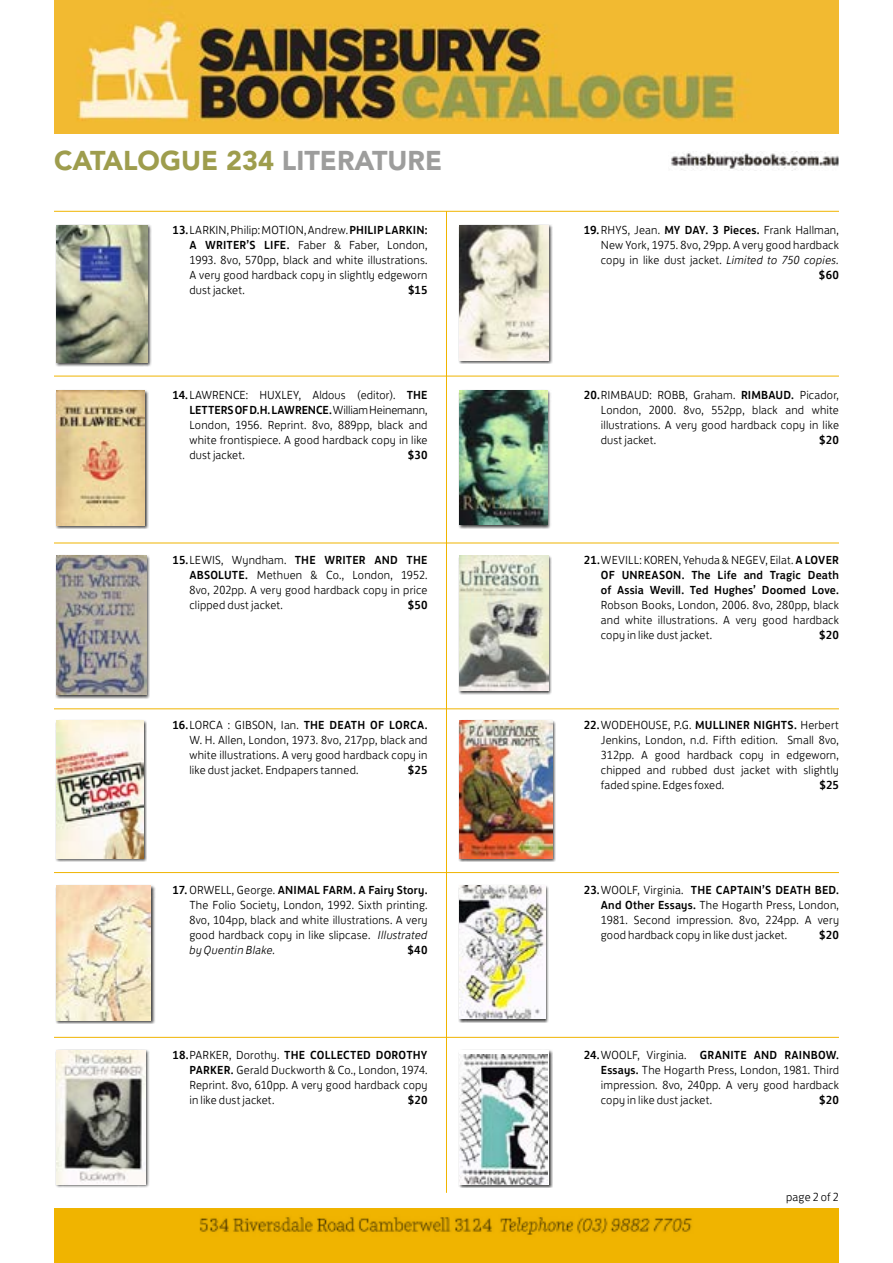
<style>
.page{position:relative;width:893px;height:1263px;background:#fff}
.page>*{position:absolute;margin:0;border:0;box-sizing:border-box;transform-origin:0 0}
.t1{font:900 27px "Avenir";color:#9e9d4d}
.t2{font:300 12px/15px "FS Jack";letter-spacing:.015em;color:#000;text-align:justify}
.t3{font:500 12px/15px "FS Jack";letter-spacing:.015em;color:#000;text-align:justify}
.s1{color:#9d9d9c}
.s2{font-weight:500}
.s3{font-style:italic}
.s4{font-weight:300}
</style>
<div class="page">
<img style="left:54px;top:0;width:785px;height:134px">
<div style="left:54px;top:1208px;width:785px;height:55px;background:#f0b400"></div>
<img style="left:199px;top:1217px;width:493px;height:18px">
<div style="left:458px;top:224px;width:95px;height:140px;background:#000;opacity:.75"></div>
<img style="left:460px;top:226px;width:89px;height:134px">
<div style="left:458px;top:389px;width:93px;height:140px;background:#000;opacity:.75"></div>
<img style="left:460px;top:391px;width:87px;height:134px">
<div style="left:458px;top:555px;width:93px;height:139px;background:#000;opacity:.75"></div>
<img style="left:460px;top:556px;width:88px;height:135px">
<div style="left:458px;top:720px;width:98px;height:142px;background:#000;opacity:.75"></div>
<img style="left:460px;top:721px;width:92px;height:138px">
<div style="left:458px;top:884px;width:90px;height:138px;background:#000;opacity:.75"></div>
<img style="left:460px;top:886px;width:85px;height:133px">
<div style="left:459px;top:1049px;width:94px;height:138px;background:#000;opacity:.75"></div>
<div style="left:460px;top:1051px;width:89px;height:134px;background:linear-gradient(to right,#fff,#fff)"></div>
<img style="left:460px;top:1054px;width:87px;height:131px">
<div style="left:55px;top:1049px;width:95px;height:138px;background:#000;opacity:.75"></div>
<img style="left:56px;top:1051px;width:89px;height:133px">
<div style="left:55px;top:884px;width:101px;height:140px;background:#000;opacity:.75"></div>
<img style="left:56px;top:886px;width:95px;height:134px">
<div style="left:55px;top:720px;width:92px;height:142px;background:#000;opacity:.75"></div>
<img style="left:56px;top:721px;width:87px;height:137px">
<div style="left:55px;top:555px;width:95px;height:144px;background:#000;opacity:.75"></div>
<img style="left:56px;top:556px;width:90px;height:139px">
<div style="left:55px;top:389px;width:93px;height:140px;background:#000;opacity:.75"></div>
<img style="left:56px;top:391px;width:89px;height:134px">
<div style="left:55px;top:224px;width:96px;height:143px;background:#000;opacity:.75"></div>
<img style="left:56px;top:226px;width:91px;height:136px">
<img style="left:671px;top:151px;width:168px;height:20px">
<hr style="left:54px;top:211px;width:785px;height:1px;background:#f0b400">
<hr style="left:54px;top:376px;width:785px;height:1px;background:#f0b400">
<hr style="left:54px;top:543px;width:785px;height:1px;background:#f0b400">
<hr style="left:54px;top:708px;width:785px;height:1px;background:#f0b400">
<hr style="left:54px;top:872px;width:785px;height:1px;background:#f0b400">
<hr style="left:54px;top:1037px;width:785px;height:1px;background:#f0b400">
<hr style="left:446px;top:211px;width:1px;height:982px;background:#f0b400">
<h1 class="t1" style="left:54px;top:144px;width:390px">CATALOGUE 234 <span class="s1">LITERATURE</span></h1>
<p class="t2" style="left:189px;top:221px;width:240px;text-indent:-17px"><span class="s2">13.</span>LARKIN, Philip: MOTION, Andrew. <span class="s2">PHILIP LARKIN:<br>A WRITER’S LIFE.</span> Faber &amp; Faber, London, 1993. 8vo, 570pp, black and white illustrations.<br>A very good hardback copy in slightly edgeworn dust jacket.</p>
<p class="t3" style="left:408px;top:282px;width:21px">$15</p>
<p class="t2" style="left:189px;top:386px;width:240px;text-indent:-17px"><span class="s2">14.</span>LAWRENCE: HUXLEY, Aldous (editor). <span class="s2">THE LETTERS OF D.H. LAWRENCE.</span> William Heinemann, London, 1956. Reprint. 8vo, 889pp, black and white frontispiece. A good hardback copy in like dust jacket.</p>
<p class="t3" style="left:408px;top:447px;width:21px">$30</p>
<p class="t2" style="left:189px;top:551px;width:240px;text-indent:-17px"><span class="s2">15.</span>LEWIS, Wyndham. <span class="s2">THE WRITER AND THE ABSOLUTE.</span> Methuen &amp; Co., London, 1952.<br>8vo, 202pp. A very good hardback copy in price clipped dust jacket.</p>
<p class="t3" style="left:408px;top:597px;width:21px">$50</p>
<p class="t2" style="left:189px;top:716px;width:240px;text-indent:-17px"><span class="s2">16.</span>LORCA : GIBSON, Ian. <span class="s2">THE DEATH OF LORCA.<br></span>W. H. Allen, London, 1973. 8vo, 217pp, black and white illustrations. A very good hardback copy in like dust jacket. Endpapers tanned.</p>
<p class="t3" style="left:408px;top:762px;width:21px">$25</p>
<p class="t2" style="left:189px;top:881px;width:240px;text-indent:-17px"><span class="s2">17.</span> ORWELL, George. <span class="s2">ANIMAL FARM. A Fairy Story.<br></span>The Folio Society, London, 1992. Sixth printing.<br>8vo, 104pp, black and white illustrations. A very good hardback copy in like slipcase. <span class="s3">Illustrated by Quentin Blake.</span></p>
<p class="t3" style="left:407px;top:942px;width:22px">$40</p>
<p class="t2" style="left:189px;top:1046px;width:240px;text-indent:-17px"><span class="s2">18.</span>PARKER, Dorothy. <span class="s2">THE COLLECTED DOROTHY PARKER.</span> Gerald Duckworth &amp; Co., London, 1974.<br>Reprint. 8vo, 610pp. A very good hardback copy in like dust jacket.</p>
<p class="t3" style="left:408px;top:1092px;width:21px">$20</p>
<p class="t2" style="left:584px;top:221px;width:257px;text-align:right"><span class="s2">19.</span>RHYS, Jean. <span class="s2">MY DAY. 3 Pieces.</span> Frank Hallman, New York, 1975. 8vo, 29pp. A very good hardback copy in like dust jacket. <span class="s3">Limited to 750 copies. </span><span class="s2">$60</span></p>
<p class="t2" style="left:601px;top:386px;width:240px;text-indent:-17px"><span class="s2">20.</span>RIMBAUD: ROBB, Graham. <span class="s2">RIMBAUD.</span> Picador, London, 2000. 8vo, 552pp, black and white illustrations. A very good hardback copy in like dust jacket.</p>
<p class="t3" style="left:819px;top:432px;width:21px">$20</p>
<p class="t3" style="left:601px;top:552px;width:240px;text-indent:-17px">21.<span class="s4">WEVILL: KOREN, Yehuda &amp; NEGEV, Eilat.</span> A LOVER OF UNREASON. The Life and Tragic Death of Assia Wevill. Ted Hughes’ Doomed Love.</p>
<p class="t2" style="left:601px;top:596px;width:240px">Robson Books, London, 2006. 8vo, 280pp, black and white illustrations. A very good hardback copy in like dust jacket.</p>
<p class="t3" style="left:819px;top:627px;width:21px">$20</p>
<p class="t2" style="left:601px;top:716px;width:240px;text-indent:-17px"><span class="s2">22.</span>WODEHOUSE, P.G. <span class="s2">MULLINER NIGHTS.</span> Herbert Jenkins, London, n.d. Fifth edition. Small 8vo, 312pp. A good hardback copy in edgeworn, chipped and rubbed dust jacket with slightly faded spine. Edges foxed.</p>
<p class="t3" style="left:819px;top:777px;width:21px">$25</p>
<p class="t2" style="left:601px;top:881px;width:240px;text-indent:-17px"><span class="s2">23.</span>WOOLF, Virginia. <span class="s2">THE CAPTAIN’S DEATH BED.<br>And Other Essays.</span> The Hogarth Press, London, 1981. Second impression. 8vo, 224pp. A very good hardback copy in like dust jacket.</p>
<p class="t3" style="left:819px;top:927px;width:21px">$20</p>
<p class="t2" style="left:601px;top:1046px;width:240px;text-indent:-17px"><span class="s2">24.</span>WOOLF, Virginia. <span class="s2">GRANITE AND RAINBOW.<br>Essays.</span> The Hogarth Press, London, 1981. Third impression. 8vo, 240pp. A very good hardback copy in like dust jacket.</p>
<p class="t3" style="left:819px;top:1092px;width:21px">$20</p>
<p class="t2" style="left:786px;top:1188px;width:54px">page 2 of 2</p>
</div>
